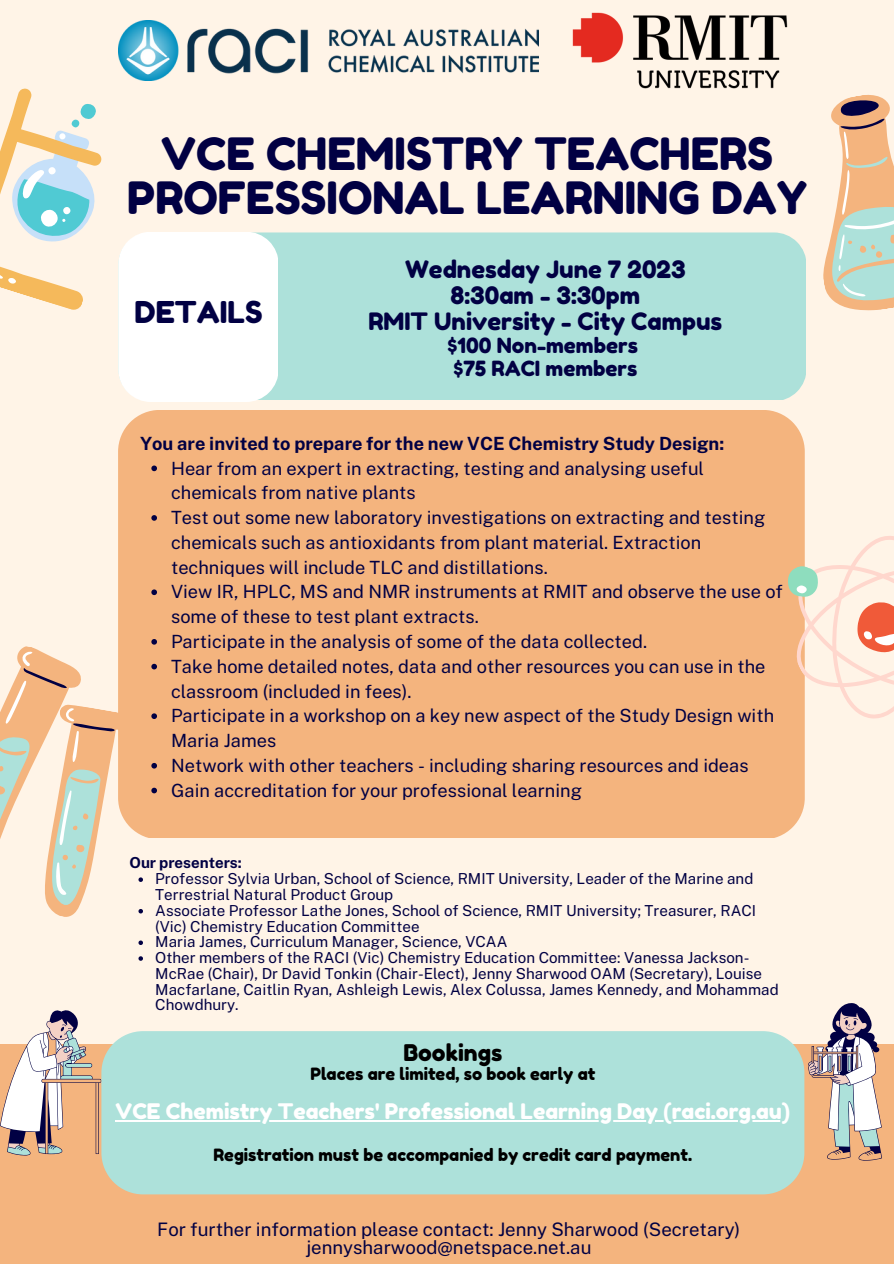
<style>
.page{position:relative;width:894px;height:1264px;background:#fff}
.page>*{position:absolute;margin:0;border:0;box-sizing:border-box;transform-origin:0 0}
.t1{font:44.55px/44.1px "Fredoka One";color:#010043;text-align:center}
.t2{font:30px "Fredoka One";color:#010043}
.t3{font:24px/26px "Fredoka One";color:#010043;text-align:center}
.t4{font:22.95px "Fredoka One";color:#000}
.t5{font:21.45px "Fredoka One";color:#fff}
.t6{font:20.85px/22.5px "Fredoka One";color:#010043}
.t7{font:18.6px/18px "Public Sans";color:#010043;text-align:center}
.t8{font:18.15px/24.8px "Public Sans";color:#010043}
.t9{font:700 18.15px "Public Sans";color:#010043}
.t10{font:16.95px "Fredoka One";color:#000}
.t11{font:15.15px/15.8px "Public Sans";color:#010043}
.t12{font:700 15.15px "Public Sans";color:#010043}
</style>
<div class="page">
<div style="left:0;top:0;width:893px;height:1263px;background:#fff4e7"></div>
<div style="left:0;top:1044px;width:893px;height:219px;background:#f4b47e"></div>
<svg style="left:0;top:1010px;width:101px;height:145px"></svg>
<svg style="left:808px;top:1003px;width:73px;height:157px"></svg>
<div style="left:277px;top:232px;width:528px;height:168px;background:#ade1da"></div>
<svg style="left:793px;top:94px;width:100px;height:225px"></svg>
<svg style="left:0;top:646px;width:118px;height:271px"></svg>
<img style="left:118px;top:21px;width:420px;height:59px">
<div style="left:101px;top:1031px;width:703px;height:163px;background:#ade1da"></div>
<hr style="left:115px;top:1120px;width:675px;height:1px;background:#fff">
<div style="left:118px;top:410px;width:686px;height:427px;background:#f4b47e"></div>
<svg style="left:0;top:88px;width:277px;height:314px"></svg>
<svg style="left:761px;top:511px;width:132px;height:232px"></svg>
<svg style="left:151px;top:465px;width:6px;height:6px"></svg>
<svg style="left:151px;top:515px;width:6px;height:5px"></svg>
<svg style="left:151px;top:589px;width:6px;height:6px"></svg>
<svg style="left:151px;top:639px;width:6px;height:5px"></svg>
<svg style="left:151px;top:663px;width:6px;height:6px"></svg>
<svg style="left:151px;top:713px;width:6px;height:6px"></svg>
<svg style="left:151px;top:763px;width:6px;height:5px"></svg>
<svg style="left:151px;top:787px;width:6px;height:6px"></svg>
<img style="left:572px;top:13px;width:215px;height:75px">
<svg style="left:138px;top:877px;width:5px;height:5px"></svg>
<svg style="left:138px;top:909px;width:5px;height:4px"></svg>
<svg style="left:138px;top:940px;width:5px;height:5px"></svg>
<svg style="left:138px;top:956px;width:5px;height:4px"></svg>
<h1 class="t1" style="left:127px;top:131px;width:681px">VCE CHEMISTRY TEACHERS<br>PROFESSIONAL LEARNING DAY</h1>
<h2 class="t2" style="left:135px;top:293px;width:130px">DETAILS</h2>
<h3 class="t3" style="left:368px;top:256px;width:355px">Wednesday June 7 2023<br>8:30am - 3:30pm<br>RMIT University - City Campus</h3>
<p class="t6" style="left:447px;top:334px;width:192px">$100 Non-members $75 RACI members</p>
<p class="t9" style="left:140px;top:432px;width:585px">You are invited to prepare for the new VCE Chemistry Study Design:</p>
<p class="t8" style="left:171px;top:455px;width:613px">Hear from an expert in extracting, testing and analysing useful chemicals from native plants<br>Test out some new laboratory investigations on extracting and testing chemicals such as antioxidants from plant material. Extraction techniques will include TLC and distillations.<br>View IR, HPLC, MS and NMR instruments at RMIT and observe the use of some of these to test plant extracts.<br>Participate in the analysis of some of the data collected.<br>Take home detailed notes, data and other resources you can use in the classroom (included in fees).<br>Participate in a workshop on a key new aspect of the Study Design with Maria James<br>Network with other teachers - including sharing resources and ideas Gain accreditation for your professional learning</p>
<p class="t12" style="left:129px;top:854px;width:114px">Our presenters:</p>
<p class="t11" style="left:155px;top:870px;width:624px">Professor Sylvia Urban, School of Science, RMIT University, Leader of the Marine and Terrestrial Natural Product Group<br>Associate Professor Lathe Jones, School of Science, RMIT University; Treasurer, RACI (Vic) Chemistry Education Committee<br>Maria James, Curriculum Manager, Science, VCAA<br>Other members of the RACI (Vic) Chemistry Education Committee: Vanessa Jackson-McRae (Chair), Dr David Tonkin (Chair-Elect), Jenny Sharwood OAM (Secretary), Louise Macfarlane, Caitlin Ryan, Ashleigh Lewis, Alex Colussa, James Kennedy, and Mohammad Chowdhury.</p>
<p class="t4" style="left:403px;top:1038px;width:100px">Bookings</p>
<p class="t10" style="left:310px;top:1063px;width:286px">Places are limited, so book early at</p>
<p class="t5" style="left:115px;top:1098px;width:676px">VCE Chemistry Teachers' Professional Learning Day (raci.org.au)</p>
<p class="t10" style="left:213px;top:1144px;width:480px">Registration must be accompanied by credit card payment.</p>
<p class="t7" style="left:157px;top:1220px;width:584px">For further information please contact: Jenny Sharwood (Secretary) jennysharwood@netspace.net.au</p>
</div>
